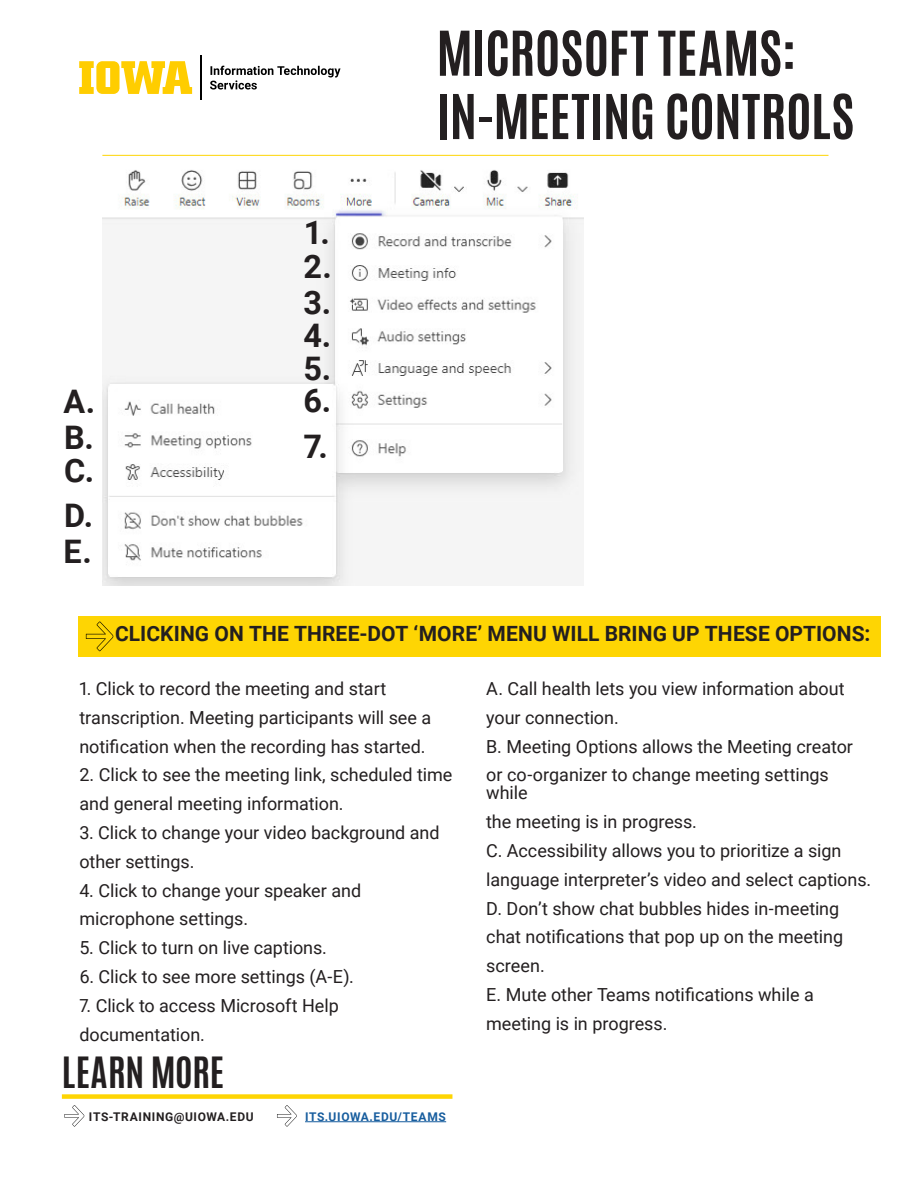
<style>
.page{position:relative;width:918px;height:1188px;background:#fff}
.page>*{position:absolute;margin:0;border:0;box-sizing:border-box;transform-origin:0 0}
.t1{font:700 52.5px "Antonio";letter-spacing:-.005em;color:#231f20}
.Learn_More{font:700 36px "Antonio";letter-spacing:-.01em;color:#231f20}
.Subhead{font:700 32.4px "Roboto";color:#231f20}
.Subhead-2{font:700 21px "Roboto";letter-spacing:.005em;color:#231f20}
.Body_Text{font:18px/18px "Roboto";color:#231f20}
.URL{font:700 12px "Roboto";letter-spacing:.055em;color:#231f20}
.URL-2{font:700 12px "Roboto";letter-spacing:.055em;color:#175d9e}
</style>
<div class="page">
<svg style="left:79px;top:61px;width:113px;height:33px"></svg>
<svg style="left:210px;top:66px;width:131px;height:24px"></svg>
<hr style="left:200px;top:55px;width:1px;height:45px;background:#000">
<hr style="left:102px;top:155px;width:727px;height:1px;background:#fed503">
<div style="left:78px;top:616px;width:803px;height:40px;background:#fed503"></div>
<svg style="left:86px;top:621px;width:27px;height:30px"></svg>
<svg style="left:64px;top:1105px;width:20px;height:22px"></svg>
<div style="left:62px;top:1094px;width:390px;height:5px;background:#fed503"></div>
<hr style="left:305px;top:1121px;width:141px;height:1px;background:#175d9e">
<svg style="left:277px;top:1105px;width:20px;height:22px"></svg>
<img style="left:102px;top:170px;width:482px;height:416px">
<p class="t1" style="left:437px;top:14px;width:361px">MICROSOFT TEAMS:</p>
<p class="t1" style="left:437px;top:77px;width:419px">IN-MEETING CONTROLS</p>
<p class="Subhead" style="left:64px;top:379px;width:33px">A.</p>
<p class="Subhead" style="left:64px;top:415px;width:31px">B.</p>
<p class="Subhead" style="left:64px;top:448px;width:32px">C.</p>
<p class="Subhead" style="left:64px;top:493px;width:31px">D.</p>
<p class="Subhead" style="left:64px;top:529px;width:30px">E.</p>
<p class="Subhead" style="left:304px;top:210px;width:28px">1.</p>
<p class="Subhead" style="left:303px;top:244px;width:30px">2.</p>
<p class="Subhead" style="left:303px;top:280px;width:29px">3.</p>
<p class="Subhead" style="left:303px;top:313px;width:29px">4.</p>
<p class="Subhead" style="left:303px;top:346px;width:29px">5.</p>
<p class="Subhead" style="left:303px;top:377px;width:29px">6.</p>
<p class="Subhead" style="left:303px;top:424px;width:26px">7.</p>
<p class="Subhead-2" style="left:115px;top:619px;width:757px">CLICKING ON THE THREE-DOT ‘MORE’ MENU WILL BRING UP THESE OPTIONS:</p>
<p class="Body_Text" style="left:79px;top:679px;width:308px">1. Click to record the meeting and start</p>
<p class="Body_Text" style="left:79px;top:708px;width:353px">transcription. Meeting participants will see a</p>
<p class="Body_Text" style="left:79px;top:736px;width:348px">notification when the recording has started.</p>
<p class="Body_Text" style="left:79px;top:765px;width:374px">2. Click to see the meeting link, scheduled time</p>
<p class="Body_Text" style="left:79px;top:794px;width:266px">and general meeting information.</p>
<p class="Body_Text" style="left:79px;top:823px;width:362px">3. Click to change your video background and</p>
<p class="Body_Text" style="left:79px;top:852px;width:117px">other settings.</p>
<p class="Body_Text" style="left:79px;top:880px;width:283px">4. Click to change your speaker and</p>
<p class="Body_Text" style="left:79px;top:909px;width:170px">microphone settings.</p>
<p class="Body_Text" style="left:79px;top:938px;width:249px">5. Click to turn on live captions.</p>
<p class="Body_Text" style="left:79px;top:967px;width:276px">6. Click to see more settings (A-E).</p>
<p class="Body_Text" style="left:79px;top:996px;width:261px">7. Click to access Microsoft Help</p>
<p class="Body_Text" style="left:79px;top:1024px;width:127px">documentation.</p>
<p class="Learn_More" style="left:62px;top:1045px;width:164px">LEARN MORE</p>
<p class="URL" style="left:89px;top:1108px;width:166px">ITS-TRAINING@UIOWA.EDU</p>
<p class="URL-2" style="left:305px;top:1108px;width:142px">ITS.UIOWA.EDU/TEAMS</p>
<p class="Body_Text" style="left:486px;top:679px;width:360px">A. Call health lets you view information about</p>
<p class="Body_Text" style="left:486px;top:708px;width:134px">your connection.</p>
<p class="Body_Text" style="left:486px;top:736px;width:368px">B. Meeting Options allows the Meeting creator</p>
<p class="Body_Text" style="left:486px;top:765px;width:344px">or co-organizer to change meeting settings while</p>
<p class="Body_Text" style="left:486px;top:812px;width:212px">the meeting is in progress.</p>
<p class="Body_Text" style="left:486px;top:841px;width:357px">C. Accessibility allows you to prioritize a sign</p>
<p class="Body_Text" style="left:486px;top:870px;width:387px">language interpreter’s video and select captions.</p>
<p class="Body_Text" style="left:486px;top:898px;width:355px">D. Don’t show chat bubbles hides in-meeting</p>
<p class="Body_Text" style="left:486px;top:927px;width:358px">chat notifications that pop up on the meeting</p>
<p class="Body_Text" style="left:486px;top:956px;width:60px">screen.</p>
<p class="Body_Text" style="left:486px;top:985px;width:329px">E. Mute other Teams notifications while a</p>
<p class="Body_Text" style="left:486px;top:1014px;width:183px">meeting is in progress.</p>
</div>
